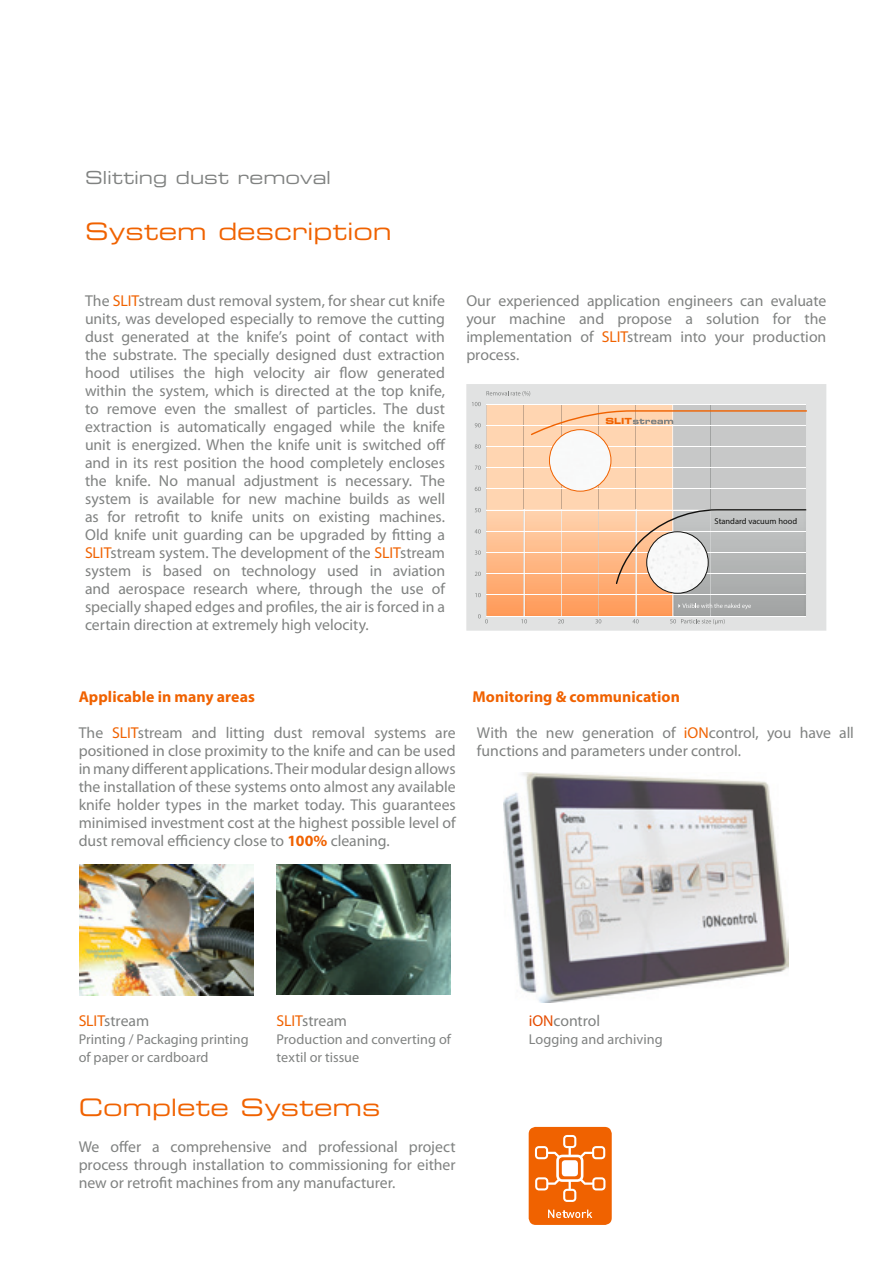
<style>
.page{position:relative;width:893px;height:1263px;background:#fff}
.page>*{position:absolute;margin:0;border:0;box-sizing:border-box;transform-origin:0 0}
.t1{font:24px "Eurostile LT Std Ex 2";letter-spacing:.005em;color:#f06200}
.t2{font:18px "Eurostile LT Std Ex 2";letter-spacing:-.005em;color:#808281}
.t3{font:15.75px/18px "Myriad Pro";letter-spacing:-.005em;color:#808281;text-align:justify}
.t4{font:700 15.75px "Myriad Pro";letter-spacing:.005em;color:#f06200}
.t5{font:14.25px "Myriad Pro";color:#808281}
.t6{font:14.1px/18px "Myriad Pro";color:#808281}
.t7{font:8.4px "Myriad Pro";color:#11110f}
.t8{font:8.4px "Eurostile LT Std Bold Ex 2";color:#f06200}
.s1{color:#f06200}
.s2{font-weight:700;color:#f06200}
.s3{color:#e54c01}
</style>
<div class="page">
<div style="left:466px;top:384px;width:360px;height:247px;background:#e1e2e2"></div>
<svg style="left:486px;top:391px;width:44px;height:5px"></svg>
<svg style="left:472px;top:402px;width:336px;height:223px;background:#e3c9b5"></svg>
<img style="left:504px;top:772px;width:285px;height:230px">
<div style="left:529px;top:1127px;width:83px;height:98px;background:#f06200;border-radius:7px"></div>
<svg style="left:535px;top:1135px;width:70px;height:67px"></svg>
<svg style="left:548px;top:1209px;width:44px;height:9px"></svg>
<img style="left:79px;top:865px;width:174px;height:130px">
<img style="left:277px;top:865px;width:174px;height:130px">
<p class="t2" style="left:85px;top:165px;width:248px">Slitting dust removal</p>
<h1 class="t1" style="left:85px;top:215px;width:308px">System description</h1>
<p class="t3" style="left:85px;top:291px;width:362px">The <span class="s1">SLIT</span>stream dust removal system, for shear cut knife units, was developed especially to remove the cutting dust generated at the knife’s point of contact with the substrate. The specially designed dust extraction hood utilises the high velocity air flow generated within the system, which is directed at the top knife, to remove even the smallest of particles. The dust extraction is automatically engaged while the knife unit is energized. When the knife unit is switched off and in its rest position the hood completely encloses the knife. No manual adjustment is necessary. The system is available for new machine builds as well as for retrofit to knife units on existing machines.<br>Old knife unit guarding can be upgraded by fitting a <span class="s1">SLIT</span>stream system. The development of the <span class="s1">SLIT</span>stream system is based on technology used in aviation and aerospace research where, through the use of specially shaped edges and profiles, the air is forced in a certain direction at extremely high velocity.</p>
<p class="t3" style="left:466px;top:292px;width:362px">Our experienced application engineers can evaluate your machine and propose a solution for the implementation of <span class="s1">SLIT</span>stream into your production process.</p>
<p class="t8" style="left:605px;top:415px;width:28px">SLIT</p>
<p class="t7" style="left:714px;top:516px;width:84px">Standard vacuum hood</p>
<p class="t4" style="left:79px;top:686px;width:178px">Applicable in many areas</p>
<p class="t3" style="left:79px;top:723px;width:379px">The <span class="s1">SLIT</span>stream and litting dust removal systems are positioned in close proximity to the knife and can be used in many different applications. Their modular design allows the installation of these systems onto almost any available knife holder types in the market today. This guarantees minimised investment cost at the highest possible level of dust removal efficiency close to <span class="s2">100%</span> cleaning.</p>
<p class="t3" style="left:477px;top:723px;width:378px">With the new generation of <span class="s1">iON</span>control, you have all functions and parameters under control.</p>
<p class="t4" style="left:472px;top:686px;width:209px">Monitoring &amp; communication</p>
<p class="t3" style="left:79px;top:1011px;width:72px"><span class="s1">SLIT</span>stream</p>
<p class="t6" style="left:79px;top:1030px;width:172px">Printing / Packaging printing of paper or cardboard</p>
<p class="t3" style="left:276px;top:1011px;width:72px"><span class="s1">SLIT</span>stream</p>
<p class="t6" style="left:276px;top:1030px;width:176px">Production and converting of textil or tissue</p>
<h1 class="t1" style="left:79px;top:1091px;width:303px">Complete Systems</h1>
<p class="t3" style="left:79px;top:1137px;width:379px">We offer a comprehensive and professional project process through installation to commissioning for either new or retrofit machines from any manufacturer.</p>
<p class="t3" style="left:529px;top:1011px;width:73px"><span class="s3">iON</span>control</p>
<p class="t5" style="left:529px;top:1030px;width:136px">Logging and archiving</p>
</div>
